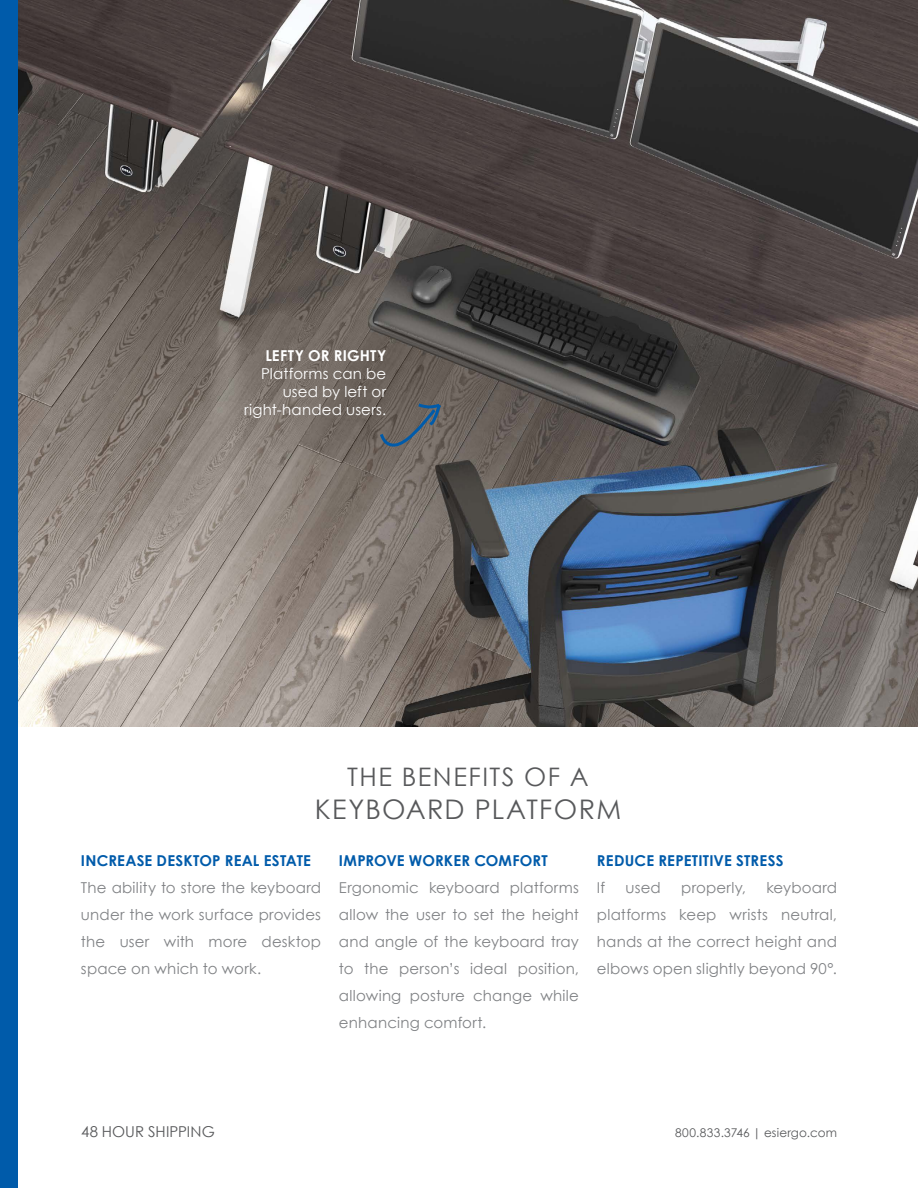
<style>
.page{position:relative;width:918px;height:1188px;background:#fff}
.page>*{position:absolute;margin:0;border:0;box-sizing:border-box;transform-origin:0 0}
.t1{font:27px "Century Gothic";letter-spacing:.045em;color:#58595b}
.t2{font:25.5px "Century Gothic";letter-spacing:.06em;color:#58595b}
.t3{font:15px/27px "Century Gothic";letter-spacing:.01em;color:#808285;text-align:justify}
.t4{font:700 15px "Century Gothic";letter-spacing:.01em;color:#005baa}
.t5{font:15px/18px "Century Gothic";letter-spacing:.01em;color:#fff;text-align:right}
.t6{font:15px "Century Gothic";letter-spacing:.005em;color:#58595b}
.t7{font:700 15px "Century Gothic";letter-spacing:.015em;color:#fff}
.t8{font:12px "Century Gothic";letter-spacing:.015em;color:#58595b}
</style>
<div class="page">
<img style="left:18px;top:0;width:900px;height:727px">
<svg style="left:377px;top:401px;width:65px;height:49px;background:#636567"></svg>
<div style="left:0;top:0;width:18px;height:1188px;background:#005baa"></div>
<p class="t7" style="left:265px;top:346px;width:123px">LEFTY OR RIGHTY</p>
<p class="t5" style="left:244px;top:364px;width:144px">Platforms can be used by left or right-handed users.</p>
<h2 class="t2" style="left:347px;top:761px;width:243px">THE BENEFITS OF A</h2>
<h1 class="t1" style="left:315px;top:792px;width:308px">KEYBOARD PLATFORM</h1>
<p class="t4" style="left:81px;top:851px;width:231px">INCREASE DESKTOP REAL ESTATE</p>
<p class="t3" style="left:81px;top:874px;width:241px">The ability to store the keyboard under the work surface provides the user with more desktop space on which to work.</p>
<p class="t4" style="left:339px;top:851px;width:210px">IMPROVE WORKER COMFORT</p>
<p class="t3" style="left:339px;top:874px;width:242px">Ergonomic keyboard platforms allow the user to set the height and angle of the keyboard tray to the person’s ideal position, allowing posture change while enhancing comfort.</p>
<p class="t4" style="left:597px;top:851px;width:188px">REDUCE REPETITIVE STRESS</p>
<p class="t3" style="left:597px;top:874px;width:10px">If</p>
<p class="t3" style="left:626px;top:874px;width:37px">used</p>
<p class="t3" style="left:681px;top:874px;width:66px">properly,</p>
<p class="t3" style="left:597px;top:874px;width:242px;text-indent:169px">keyboard platforms keep wrists neutral, hands at the correct height and elbows open slightly beyond 90°.</p>
<p class="t6" style="left:81px;top:1123px;width:135px">48 HOUR SHIPPING</p>
<p class="t8" style="left:675px;top:1126px;width:163px">800.833.3746 | esiergo.com</p>
</div>
